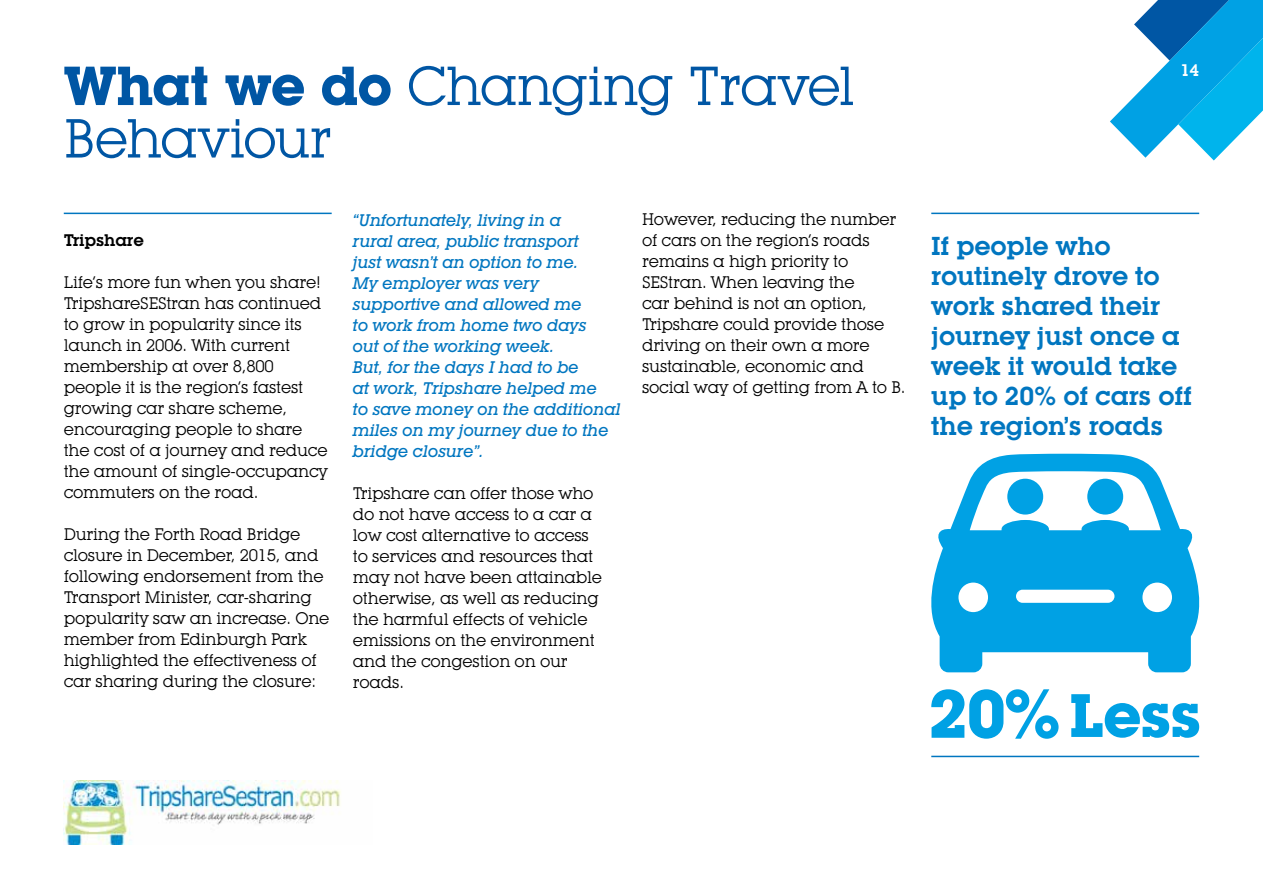
<style>
.page{position:relative;width:1263px;height:893px;background:#fff}
.page>*{position:absolute;margin:0;border:0;box-sizing:border-box;transform-origin:0 0}
.t1{font:54px/52.5px "Lubalin Graph IT Cby BT";letter-spacing:-.03em;color:#0056a4}
.t2{font:600 25.5px/30px "Lubalin Graph IT Cby BT";letter-spacing:-.01em;color:#0076c0}
.t3{font:16.5px/21px "Lubalin Graph IT Cby BT";letter-spacing:-.015em;color:#000}
.t4{font:italic 500 16.5px/21px "Lubalin Graph IT Cby BT";letter-spacing:-.01em;color:#0076c0}
.t5{font:600 16.5px "Lubalin Graph IT Cby BT";letter-spacing:-.01em;color:#000}
.t6{font:600 16.5px "Lubalin Graph IT Cby BT";color:#fff}
.s1{font-weight:700}
</style>
<div class="page">
<svg style="left:1110px;top:0;width:153px;height:161px"></svg>
<hr style="left:64px;top:213px;width:268px;height:1px;background:#0076c0">
<hr style="left:931px;top:213px;width:268px;height:1px;background:#0076c0">
<hr style="left:931px;top:756px;width:268px;height:1px;background:#0076c0">
<img style="left:64px;top:780px;width:277px;height:65px">
<svg style="left:931px;top:454px;width:269px;height:218px;fill:#00a1e4"></svg>
<svg style="left:931px;top:689px;width:127px;height:50px"></svg>
<svg style="left:1071px;top:694px;width:128px;height:44px"></svg>
<h1 class="t1" style="left:64px;top:59px;width:792px"><span class="s1">What we do</span> Changing Travel<br>Behaviour</h1>
<p class="t6" style="left:1180px;top:60px;width:21px">14</p>
<p class="t5" style="left:64px;top:230px;width:82px">Tripshare</p>
<p class="t3" style="left:64px;top:272px;width:266px">Life’s more fun when you share!<br>TripshareSEStran has continued to grow in popularity since its launch in 2006. With current membership at over 8,800 people it is the region’s fastest growing car share scheme, encouraging people to share the cost of a journey and reduce the amount of single-occupancy commuters on the road.</p>
<p class="t3" style="left:64px;top:524px;width:267px">During the Forth Road Bridge closure in December, 2015, and following endorsement from the<br>Transport Minister, car-sharing popularity saw an increase. One member from Edinburgh Park highlighted the effectiveness of car sharing during the closure:</p>
<p class="t4" style="left:353px;top:209px;width:269px">“Unfortunately, living in a<br>rural area, public transport<br>just wasn’t an option to me.<br>My employer was very supportive and allowed me<br>to work from home two days<br>out of the working week.<br>But, for the days I had to be<br>at work, Tripshare helped me<br>to save money on the additional miles on my journey due to the bridge closure”.</p>
<p class="t3" style="left:353px;top:482px;width:251px">Tripshare can offer those who do not have access to a car a low cost alternative to access to services and resources that may not have been attainable otherwise, as well as reducing the harmful effects of vehicle emissions on the environment and the congestion on our roads.</p>
<p class="t3" style="left:642px;top:209px;width:265px">However, reducing the number of cars on the region’s roads remains a high priority to<br>SEStran. When leaving the<br>car behind is not an option,<br>Tripshare could provide those driving on their own a more sustainable, economic and social way of getting from A to B.</p>
<h2 class="t2" style="left:931px;top:231px;width:262px">If people who routinely drove to work shared their journey just once a week it would take up to 20% of cars off the region’s roads</h2>
</div>
